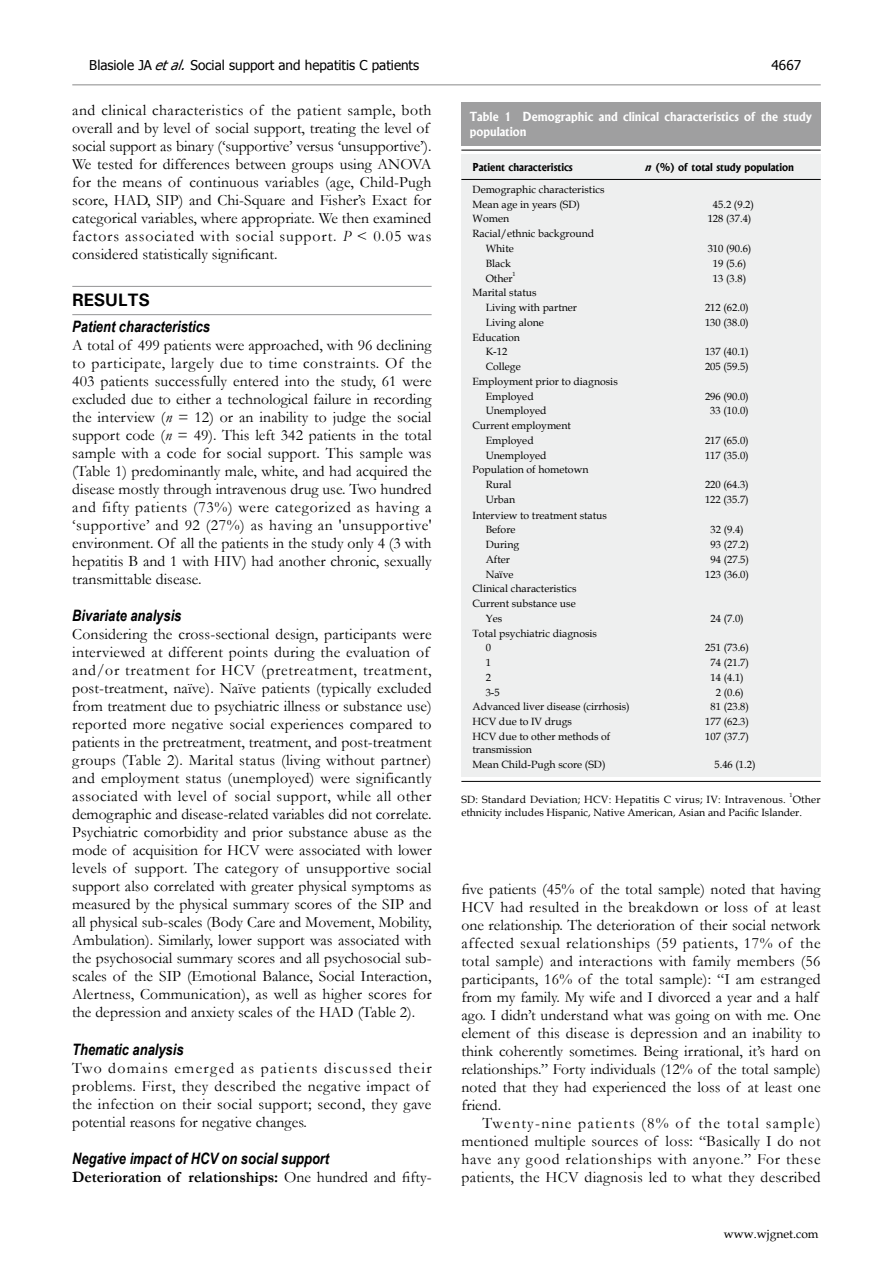
<style>
.page{position:relative;width:893px;height:1263px;background:#fff}
.page>*{position:absolute;margin:0;border:0;box-sizing:border-box;transform-origin:0 0}
.t1{font:700 18px "Univers";letter-spacing:-.01em;color:#000}
.t2{font:15.75px/18px "Garamond";color:#000}
.t3{font:15.75px/18px "Garamond";letter-spacing:.025em;color:#000}
.t4{font:italic 700 15.75px "Arial Narrow";color:#000}
.t5{font:700 15.75px "Garamond";color:#000}
.t6{font:13.5px "Tahoma";color:#000}
.t7{font:700 12px/15px "Albertus";letter-spacing:.005em;color:#fff}
.t8{font:12px "Book Antiqua";color:#000}
.t9{font:10.5px/14.7px "Book Antiqua";color:#000}
.t10{font:10.5px "Book Antiqua";letter-spacing:.02em;color:#000}
.t11{font:700 10.5px "Albertus";color:#000}
.t12{font:6.15px "Book Antiqua";color:#000}
.s1{font-style:italic}
.s2{font-weight:400}
</style>
<div class="page">
<hr style="left:72px;top:85px;width:749px;height:1px;background:#898989">
<div style="left:461px;top:102px;width:360px;height:44px;background:#9f9fa0"></div>
<div style="left:461px;top:154px;width:360px;height:623px;background:#eeefef"></div>
<hr style="left:461px;top:150px;width:360px;height:1px;background:#000">
<hr style="left:461px;top:179px;width:360px;height:1px;background:#000">
<hr style="left:461px;top:781px;width:360px;height:1px;background:#000">
<hr style="left:72px;top:286px;width:360px;height:1px;background:#949495">
<hr style="left:72px;top:314px;width:360px;height:1px;background:#949495">
<p class="t6" style="left:89px;top:56px;width:331px">Blasiole JA <span class="s1">etal.</span>Social support and hepatitis C patients</p>
<p class="t6" style="left:772px;top:56px;width:31px">4667</p>
<p class="t2" style="left:72px;top:101px;width:361px">and clinical characteristics of the patient sample, both overall and by level of social support, treating the level of social support as binary (‘supportive’ versus ‘unsupportive’).<br>We tested for differences between groups using ANOVA for the means of continuous variables (age, Child-Pugh score, HAD, SIP) and Chi-Square and Fisher’s Exact for categorical variables, where appropriate. We then examined factors associated with social support. <span class="s1">P</span> &lt; 0.05 was considered statistically significant.</p>
<p class="t1" style="left:72px;top:289px;width:79px">RESULTS</p>
<p class="t4" style="left:72px;top:314px;width:139px">Patient characteristics</p>
<p class="t2" style="left:72px;top:335px;width:361px;text-align:justify">A total of 499 patients were approached, with 96 declining to participate, largely due to time constraints. Of the 403 patients successfully entered into the study, 61 were excluded due to either a technological failure in recording the interview (<span class="s1">n</span> = 12) or an inability to judge the social support code (<span class="s1">n</span> = 49). This left 342 patients in the total sample with a code for social support. This sample was (Table 1) predominantly male, white, and had acquired the disease mostly through intravenous drug use. Two hundred and fifty patients (73%) were categorized as having a ‘supportive’ and 92 (27%) as having an 'unsupportive' environment. Of all the patients in the study only 4 (3 with hepatitis B and 1 with HIV) had another chronic, sexually transmittable disease.</p>
<p class="t4" style="left:72px;top:604px;width:111px">Bivariate analysis</p>
<p class="t2" style="left:72px;top:625px;width:361px">Considering the cross-sectional design, participants were interviewed at different points during the evaluation of and/or treatment for HCV (pretreatment, treatment, post-treatment, naïve). Naïve patients (typically excluded from treatment due to psychiatric illness or substance use) reported more negative social experiences compared to patients in the pretreatment, treatment, and post-treatment groups (Table 2). Marital status (living without partner) and employment status (unemployed) were significantly associated with level of social support, while all other demographic and disease-related variables did not correlate.<br>Psychiatric comorbidity and prior substance abuse as the mode of acquisition for HCV were associated with lower levels of support. The category of unsupportive social support also correlated with greater physical symptoms as measured by the physical summary scores of the SIP and all physical sub-scales (Body Care and Movement, Mobility, Ambulation). Similarly, lower support was associated with the psychosocial summary scores and all psychosocial sub&shy;scales of the SIP (Emotional Balance, Social Interaction, Alertness, Communication), as well as higher scores for the depression and anxiety scales of the HAD (Table 2).</p>
<p class="t4" style="left:72px;top:1037px;width:113px">Thematic analysis</p>
<p class="t3" style="left:72px;top:1058px;width:361px">Two domains emerged as patients discussed their problems. First, they described the negative impact of the infection on their social support; second, they gave potential reasons for negative changes.</p>
<p class="t4" style="left:72px;top:1147px;width:258px">Negative impact of HCV on social support</p>
<p class="t5" style="left:72px;top:1167px;width:361px">Deterioration of relationships: <span class="s2">One hundred and fifty-</span></p>
<p class="t7" style="left:470px;top:109px;width:344px">Table 1 Demographic and clinical characteristics of the study population</p>
<p class="t11" style="left:473px;top:160px;width:102px">Patient characteristics</p>
<p class="t11" style="left:645px;top:160px;width:151px"><span class="s1">n</span> (%) of total study population</p>
<p class="t9" style="left:473px;top:182px;width:133px">Demographic characteristics<br>Mean age in years (SD)</p>
<p class="t9" style="left:713px;top:197px;width:43px">45.2 (9.2)</p>
<p class="t9" style="left:473px;top:211px;width:38px">Women</p>
<p class="t9" style="left:708px;top:211px;width:45px">128 (37.4)</p>
<p class="t9" style="left:486px;top:226px;width:110px;text-indent:-13px">Racial/ethnic background<br>White</p>
<p class="t9" style="left:708px;top:241px;width:45px">310 (90.6)</p>
<p class="t9" style="left:486px;top:256px;width:27px">Black</p>
<p class="t9" style="left:713px;top:256px;width:35px">19 (5.6)</p>
<p class="t9" style="left:486px;top:270px;width:28px">Other</p>
<p class="t12" style="left:513px;top:270px;width:5px">1</p>
<p class="t9" style="left:713px;top:270px;width:35px">13 (3.8)</p>
<p class="t9" style="left:486px;top:285px;width:93px;text-indent:-13px">Marital status<br>Living with partner</p>
<p class="t9" style="left:705px;top:300px;width:45px">212 (62.0)</p>
<p class="t9" style="left:486px;top:315px;width:60px">Living alone</p>
<p class="t9" style="left:705px;top:315px;width:45px">130 (38.0)</p>
<p class="t9" style="left:473px;top:329px;width:49px;text-align:center">Education<br>K-12</p>
<p class="t9" style="left:705px;top:344px;width:45px">137 (40.1)</p>
<p class="t9" style="left:486px;top:359px;width:37px">College</p>
<p class="t9" style="left:705px;top:359px;width:45px">205 (59.5)</p>
<p class="t9" style="left:486px;top:374px;width:134px;text-indent:-13px">Employment prior to diagnosis<br>Employed</p>
<p class="t9" style="left:705px;top:388px;width:45px">296 (90.0)</p>
<p class="t9" style="left:486px;top:403px;width:62px">Unemployed</p>
<p class="t9" style="left:710px;top:403px;width:40px">33 (10.0)</p>
<p class="t9" style="left:486px;top:418px;width:87px;text-indent:-13px">Current employment<br>Employed</p>
<p class="t9" style="left:705px;top:433px;width:45px">217 (65.0)</p>
<p class="t9" style="left:486px;top:447px;width:62px">Unemployed</p>
<p class="t9" style="left:705px;top:447px;width:45px">117 (35.0)</p>
<p class="t9" style="left:486px;top:462px;width:104px;text-indent:-13px">Population of hometown<br>Rural</p>
<p class="t9" style="left:705px;top:477px;width:45px">220 (64.3)</p>
<p class="t9" style="left:486px;top:492px;width:31px">Urban</p>
<p class="t9" style="left:705px;top:492px;width:45px">122 (35.7)</p>
<p class="t9" style="left:486px;top:507px;width:123px;text-indent:-13px">Interview to treatment status<br>Before</p>
<p class="t9" style="left:710px;top:522px;width:35px">32 (9.4)</p>
<p class="t9" style="left:486px;top:537px;width:35px">During</p>
<p class="t9" style="left:710px;top:537px;width:40px">93 (27.2)</p>
<p class="t9" style="left:486px;top:552px;width:26px">After</p>
<p class="t9" style="left:710px;top:552px;width:40px">94 (27.5)</p>
<p class="t9" style="left:486px;top:566px;width:29px">Naïve</p>
<p class="t9" style="left:705px;top:566px;width:45px">123 (36.0)</p>
<p class="t9" style="left:473px;top:581px;width:106px">Clinical characteristics</p>
<p class="t9" style="left:473px;top:596px;width:105px">Current substance use</p>
<p class="t9" style="left:486px;top:611px;width:18px">Yes</p>
<p class="t9" style="left:710px;top:611px;width:35px">24 (7.0)</p>
<p class="t9" style="left:486px;top:625px;width:113px;text-indent:-13px">Total psychiatric diagnosis<br>0</p>
<p class="t9" style="left:705px;top:640px;width:45px">251 (73.6)</p>
<p class="t9" style="left:486px;top:655px;width:7px">1</p>
<p class="t9" style="left:710px;top:655px;width:40px">74 (21.7)</p>
<p class="t9" style="left:486px;top:670px;width:7px">2</p>
<p class="t9" style="left:710px;top:670px;width:35px">14 (4.1)</p>
<p class="t9" style="left:486px;top:684px;width:15px">3-5</p>
<p class="t9" style="left:716px;top:684px;width:29px">2 (0.6)</p>
<p class="t9" style="left:473px;top:699px;width:159px">Advanced liver disease (cirrhosis)</p>
<p class="t9" style="left:710px;top:699px;width:40px">81 (23.8)</p>
<p class="t9" style="left:473px;top:714px;width:101px">HCV due to IV drugs</p>
<p class="t9" style="left:705px;top:714px;width:45px">177 (62.3)</p>
<p class="t9" style="left:473px;top:729px;width:139px;line-height:13.5px">HCV due to other methods of transmission</p>
<p class="t9" style="left:705px;top:729px;width:45px">107 (37.7)</p>
<p class="t9" style="left:473px;top:757px;width:135px">Mean Child-Pugh score (SD)</p>
<p class="t9" style="left:714px;top:757px;width:43px">5.46 (1.2)</p>
<p class="t10" style="left:461px;top:792px;width:326px">SD: Standard Deviation; HCV: Hepatitis C virus; IV: Intravenous.</p>
<p class="t12" style="left:790px;top:791px;width:5px">1</p>
<p class="t9" style="left:461px;top:792px;width:361px;line-height:13.5px;text-indent:331px">Other ethnicity includes Hispanic, Native American, Asian and Pacific Islander.</p>
<p class="t2" style="left:461px;top:880px;width:361px">five patients (45% of the total sample) noted that having HCV had resulted in the breakdown or loss of at least one relationship. The deterioration of their social network affected sexual relationships (59 patients, 17% of the total sample) and interactions with family members (56 participants, 16% of the total sample): “I am estranged from my family. My wife and I divorced a year and a half ago. I didn’t understand what was going on with me. One element of this disease is depression and an inability to think coherently sometimes. Being irrational, it’s hard on relationships.” Forty individuals (12% of the total sample) noted that they had experienced the loss of at least one friend.</p>
<p class="t2" style="left:461px;top:1114px;width:361px;text-align:justify;text-indent:21px">Twenty-nine patients (8% of the total sample) mentioned multiple sources of loss: “Basically I do not have any good relationships with anyone.” For these patients, the HCV diagnosis led to what they described</p>
<p class="t8" style="left:724px;top:1225px;width:96px">www.wjgnet.com</p>
</div>
